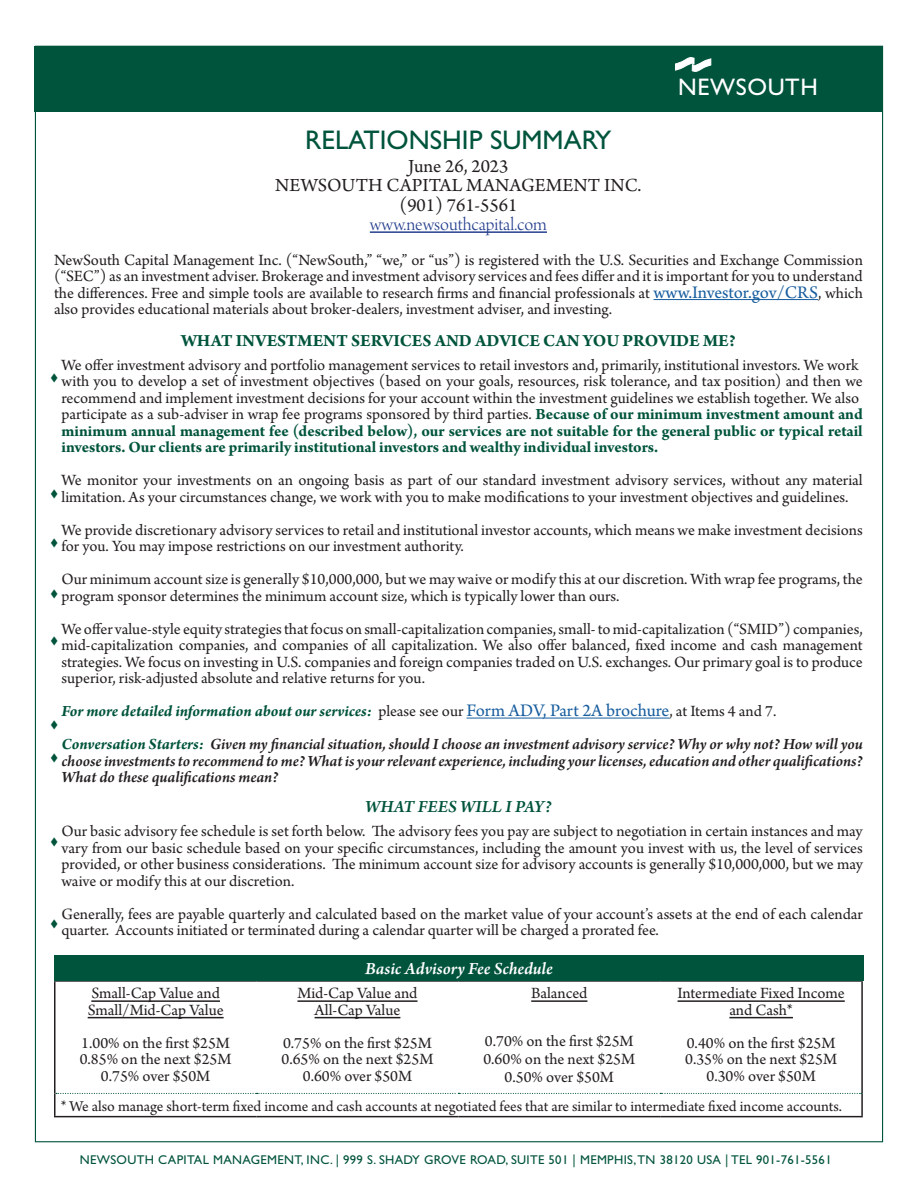
<style>
.page{position:relative;width:918px;height:1188px;background:#fff}
.page>*{position:absolute;margin:0;border:0;box-sizing:border-box;transform-origin:0 0}
.t1{font:27px "Gill Sans Std";color:#00543c}
.t2{font:24px "Gill Sans Std";letter-spacing:.025em;color:#fff}
.t3{font:19.5px "Arno Pro";color:#231f20}
.t4{font:19.5px "Arno Pro Light Display";color:#253f8e}
.text_12_4{font:700 18px "Arno Pro";color:#00543c}
.text_12_4-2{font:italic 600 18px "Arno Pro";color:#fff}
.text_12_4-3{font:italic 600 18px "Arno Pro";letter-spacing:.005em;color:#00543c}
.text_12_4-4{font:16.5px/16.5px "Arno Pro";color:#231f20}
.text_12_4-5{font:700 16.5px/16.5px "Arno Pro";letter-spacing:-.005em;color:#00543c;text-align:justify}
.text_12_4-6{font:italic 600 16.5px/16.5px "Arno Pro";letter-spacing:-.005em;color:#231f20;text-align:justify}
.text_12_4-7{font:italic 700 16.5px "Arno Pro";letter-spacing:-.005em;color:#00543c}
.text_12_4-8{font:15.75px "Arno Pro";letter-spacing:-.005em;color:#231f20}
.t5{font:12.75px "Gill Sans Std";letter-spacing:.025em;color:#00543c}
.s1{font-size:18.6px;color:#175d9e}
.s2{font-weight:400;color:#231f20}
.s3{font-weight:400;font-style:normal;color:#231f20}
.s4{font-weight:400;font-style:normal;font-size:18.6px;color:#175d9e}
.s5{font-weight:700;color:#00543c}
</style>
<div class="page">
<div style="left:34px;top:46px;width:848px;height:66px;background:#00543c"></div>
<svg style="left:675px;top:57px;width:36px;height:14px"></svg>
<hr style="left:370px;top:231px;width:177px;height:2px;background:#253f8e">
<hr style="left:654px;top:299px;width:164px;height:1px;background:#175d9e">
<hr style="left:467px;top:718px;width:202px;height:1px;background:#175d9e">
<hr style="left:54px;top:980px;width:203px;height:2px;background:#231f20">
<hr style="left:54px;top:982px;width:2px;height:111px;background:#231f20">
<hr style="left:257px;top:980px;width:201px;height:2px;background:#231f20">
<hr style="left:458px;top:980px;width:202px;height:2px;background:#231f20">
<hr style="left:660px;top:980px;width:203px;height:2px;background:#231f20">
<hr style="left:861px;top:982px;width:2px;height:111px;background:#231f20">
<hr style="left:54px;top:1093px;width:2px;height:23px;background:#231f20">
<hr style="left:861px;top:1093px;width:2px;height:23px;background:#231f20">
<hr style="left:54px;top:1116px;width:203px;height:1px;background:#231f20">
<hr style="left:257px;top:1116px;width:201px;height:1px;background:#231f20">
<hr style="left:458px;top:1116px;width:202px;height:1px;background:#231f20">
<hr style="left:660px;top:1116px;width:203px;height:1px;background:#231f20">
<svg style="left:56px;top:1093px;width:806px;height:1px"></svg>
<hr style="left:91px;top:1000px;width:129px;height:2px;background:#231f20">
<hr style="left:88px;top:1017px;width:136px;height:1px;background:#231f20">
<hr style="left:297px;top:1000px;width:121px;height:2px;background:#231f20">
<hr style="left:315px;top:1017px;width:85px;height:1px;background:#231f20">
<hr style="left:531px;top:1000px;width:56px;height:2px;background:#231f20">
<hr style="left:678px;top:1000px;width:167px;height:2px;background:#231f20">
<hr style="left:729px;top:1017px;width:64px;height:1px;background:#231f20">
<div style="left:54px;top:955px;width:810px;height:26px;background:#00543c"></div>
<h2 class="t2" style="left:678px;top:74px;width:141px">NEWSOUTH</h2>
<p class="t1" style="left:305px;top:125px;width:308px">RELATIONSHIP SUMMARY</p>
<p class="t3" style="left:408px;top:155px;width:102px">June 26, 2023</p>
<p class="t3" style="left:275px;top:174px;width:368px">NEWSOUTH CAPITAL MANAGEMENT INC.</p>
<p class="t3" style="left:399px;top:194px;width:119px">(901) 761-5561</p>
<p class="t4" style="left:370px;top:214px;width:179px">www.newsouthcapital.com</p>
<p class="text_12_4-4" style="left:54px;top:252px;width:810px;text-align:justify">NewSouth Capital Management Inc. (“NewSouth,” “we,” or “us”) is registered with the U.S. Securities and Exchange Commission (“SEC”) as an investment adviser. Brokerage and investment advisory services and fees differ and it is important for you to understand the differences. Free and simple tools are available to research firms and financial professionals at <span class="s1">www.Investor.gov/CRS</span>, which also provides educational materials about broker-dealers, investment adviser, and investing.</p>
<p class="text_12_4" style="left:181px;top:330px;width:556px">WHAT INVESTMENT SERVICES AND ADVICE CAN YOU PROVIDE ME?</p>
<p class="text_12_4-4" style="left:62px;top:357px;width:798px">We offer investment advisory and portfolio management services to retail investors and, primarily, institutional investors. We work</p>
<p class="text_12_4-4" style="left:62px;top:374px;width:803px">with you to develop a set of investment objectives (based on your goals, resources, risk tolerance, and tax position) and then we recommend and implement investment decisions for your account within the investment guidelines we establish together. We also</p>
<p class="text_12_4-5" style="left:62px;top:407px;width:803px"><span class="s2">participate as a sub-adviser in wrap fee programs sponsored by third parties.</span> Because of our minimum investment amount and minimum annual management fee (described below), our services are not suitable for the general public or typical retail investors. Our clients are primarily institutional investors and wealthy individual investors.</p>
<p class="text_12_4-4" style="left:62px;top:473px;width:803px">We monitor your investments on an ongoing basis as part of our standard investment advisory services, without any material limitation. As your circumstances change, we work with you to make modifications to your investment objectives and guidelines.</p>
<p class="text_12_4-4" style="left:62px;top:522px;width:803px">We provide discretionary advisory services to retail and institutional investor accounts, which means we make investment decisions for you. You may impose restrictions on our investment authority.</p>
<p class="text_12_4-4" style="left:62px;top:572px;width:803px">Our minimum account size is generally $10,000,000, but we may waive or modify this at our discretion. With wrap fee programs, the program sponsor determines the minimum account size, which is typically lower than ours.</p>
<p class="text_12_4-4" style="left:62px;top:621px;width:803px;text-align:justify">We offer value-style equity strategies that focus on small-capitalization companies, small- to mid-capitalization (“SMID”) companies, mid-capitalization companies, and companies of all capitalization. We also offer balanced, fixed income and cash management strategies. We focus on investing in U.S. companies and foreign companies traded on U.S. exchanges. Our primary goal is to produce superior, risk-adjusted absolute and relative returns for you.</p>
<p class="text_12_4-7" style="left:62px;top:702px;width:716px">For more detailed information about our services: <span class="s3">please see our</span> <span class="s4">Form ADV, Part 2A brochure</span><span class="s3">, at Items 4 and 7.</span></p>
<p class="text_12_4-6" style="left:62px;top:737px;width:803px"><span class="s5">Conversation Starters:</span> Given my financial situation, should I choose an investment advisory service? Why or why not? How will you choose investments to recommend to me? What is your relevant experience, including your licenses, education and other qualifications?<br>What do these qualifications mean?</p>
<p class="text_12_4-3" style="left:365px;top:796px;width:188px">WHAT FEES WILL I PAY?</p>
<p class="text_12_4-4" style="left:62px;top:824px;width:803px;text-align:justify">Our basic advisory fee schedule is set forth below. The advisory fees you pay are subject to negotiation in certain instances and may vary from our basic schedule based on your specific circumstances, including the amount you invest with us, the level of services provided, or other business considerations. The minimum account size for advisory accounts is generally $10,000,000, but we may waive or modify this at our discretion.</p>
<p class="text_12_4-4" style="left:62px;top:906px;width:803px">Generally, fees are payable quarterly and calculated based on the market value of your account’s assets at the end of each calendar quarter. Accounts initiated or terminated during a calendar quarter will be charged a prorated fee.</p>
<p class="text_12_4-2" style="left:365px;top:958px;width:189px">Basic Advisory Fee Schedule</p>
<p class="text_12_4-4" style="left:678px;top:986px;width:169px">Intermediate Fixed Income</p>
<p class="text_12_4-4" style="left:729px;top:1002px;width:65px">and Cash*</p>
<p class="text_12_4-4" style="left:687px;top:1035px;width:150px">0.40% on the first $25M</p>
<p class="text_12_4-4" style="left:685px;top:1052px;width:153px">0.35% on the next $25M</p>
<p class="text_12_4-4" style="left:706px;top:1068px;width:111px">0.30% over $50M</p>
<p class="text_12_4-8" style="left:61px;top:1097px;width:783px">* We also manage short-term fixed income and cash accounts at negotiated fees that are similar to intermediate fixed income accounts.</p>
<p class="text_12_4-4" style="left:91px;top:986px;width:130px">Small-Cap Value and</p>
<p class="text_12_4-4" style="left:88px;top:1002px;width:137px">Small/Mid-Cap Value</p>
<p class="text_12_4-4" style="left:81px;top:1035px;width:150px">1.00% on the first $25M</p>
<p class="text_12_4-4" style="left:80px;top:1052px;width:153px">0.85% on the next $25M</p>
<p class="text_12_4-4" style="left:101px;top:1068px;width:111px">0.75% over $50M</p>
<p class="text_12_4-4" style="left:297px;top:986px;width:122px">Mid-Cap Value and</p>
<p class="text_12_4-4" style="left:315px;top:1002px;width:87px">All-Cap Value</p>
<p class="text_12_4-4" style="left:283px;top:1035px;width:150px">0.75% on the first $25M</p>
<p class="text_12_4-4" style="left:282px;top:1052px;width:153px">0.65% on the next $25M</p>
<p class="text_12_4-4" style="left:303px;top:1068px;width:111px">0.60% over $50M</p>
<p class="text_12_4-4" style="left:531px;top:986px;width:58px">Balanced</p>
<p class="text_12_4-4" style="left:485px;top:1034px;width:150px">0.70% on the first $25M</p>
<p class="text_12_4-4" style="left:483px;top:1052px;width:153px">0.60% on the next $25M</p>
<p class="text_12_4-4" style="left:505px;top:1070px;width:111px">0.50% over $50M</p>
<p class="t5" style="left:80px;top:1152px;width:753px">NEWSOUTH CAPITAL MANAGEMENT, INC. | 999 S. SHADY GROVE ROAD, SUITE 501 | MEMPHIS, TN 38120 USA | TEL 901-761-5561</p>
</div>
